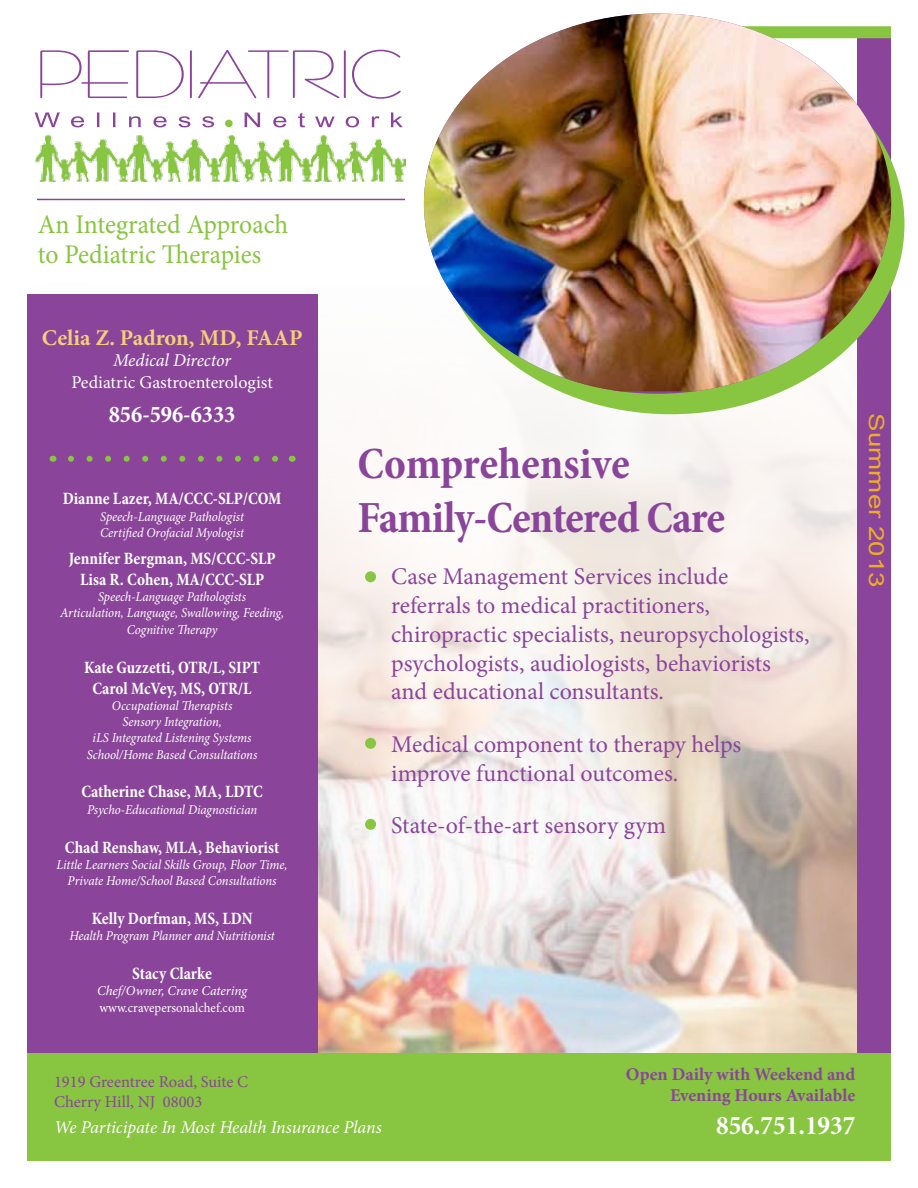
<style>
.page{position:relative;width:918px;height:1188px;background:#fff}
.page>*{position:absolute;margin:0;border:0;box-sizing:border-box;transform-origin:0 0}
.t1{font:700 condensed 45px/54px "Minion Pro";letter-spacing:-.01em;color:#8a459a}
.t2{font:27px/30px "Minion Pro";color:#88c540;scale:.95 1}
.t3{font:700 condensed 27px "Minion Pro";color:#fff}
.t4{font:24px/28.8px "Minion Pro";color:#8a459a}
.t5{font:700 condensed 24px "Minion Pro";color:#fff}
.t6{font:700 22.5px "Minion Pro";color:#f4ce79}
.t7{font:20.85px "Arial";color:#eeae22;scale:1.33 1}
.t8{font:italic 18px "Minion Pro";letter-spacing:-.01em;color:#fff}
.t9{font:700 18px/21.6px "Minion Pro";color:#8a459a;text-align:right}
.t10{font:18px "Minion Pro";color:#fff}
.t11{font:700 condensed 17.4px/21px "Minion Pro";color:#fff;text-align:center;scale:.95 1}
.t12{font:16.5px/19.6px "Minion Pro";color:#8a459a}
.t13{font:italic 13.5px/16.2px "Minion Pro";letter-spacing:-.005em;color:#fff;text-align:center;scale:.95 1}
.t14{font:13.5px "Minion Pro";color:#fff;scale:.95 1}
.t15{font:italic 13.5px "Minion Pro";letter-spacing:-.005em;color:#fff}
</style>
<div class="page">
<img style="left:317px;top:294px;width:541px;height:759px">
<div style="left:858px;top:39px;width:33px;height:1114px;background:#8a459a"></div>
<div style="left:27px;top:294px;width:290px;height:859px;background:#8a459a"></div>
<svg style="left:71px;top:456px;width:207px;height:6px"></svg>
<hr style="left:37px;top:199px;width:368px;height:1px;background:#8a459a">
<div style="left:437px;top:34px;width:468px;height:380px;background:#88c540;border-radius:50%"></div>
<img style="left:424px;top:14px;width:467px;height:377px">
<img style="left:35px;top:135px;width:371px;height:46px">
<svg style="left:35px;top:112px;width:368px;height:15px"></svg>
<svg style="left:40px;top:50px;width:361px;height:49px"></svg>
<div style="left:225px;top:120px;width:8px;height:7px;background:#88c540;border-radius:50%"></div>
<div style="left:27px;top:1053px;width:864px;height:108px;background:#88c540"></div>
<div style="left:365px;top:571px;width:11px;height:11px;background:#88c540;border-radius:50%"></div>
<div style="left:365px;top:738px;width:11px;height:11px;background:#88c540;border-radius:50%"></div>
<div style="left:365px;top:819px;width:11px;height:11px;background:#88c540;border-radius:50%"></div>
<h2 class="t2" style="left:38px;top:210px;width:265px">An Integrated Approach to Pediatric Therapies</h2>
<h3 class="t6" style="left:42px;top:322px;width:262px">Celia Z. Padron, MD, FAAP</h3>
<h3 class="t8" style="left:113px;top:348px;width:120px">Medical Director</h3>
<h3 class="t10" style="left:71px;top:370px;width:203px">Pediatric Gastroenterologist</h3>
<h3 class="t5" style="left:109px;top:398px;width:128px">856-596-6333</h3>
<p class="t11" style="left:63px;top:488px;width:232px">Dianne Lazer, MA/CCC-SLP/COM</p>
<p class="t13" style="left:100px;top:508px;width:153px;text-align:left">Speech-Language Pathologist<br>Certified Orofacial Myologist</p>
<p class="t11" style="left:69px;top:548px;width:219px">Jennifer Bergman, MS/CCC-SLP<br>Lisa R. Cohen, MA/CCC-SLP</p>
<p class="t13" style="left:60px;top:588px;width:237px">Speech-Language Pathologists<br>Articulation, Language, Swallowing, Feeding,<br>Cognitive Therapy</p>
<p class="t11" style="left:84px;top:657px;width:187px">Kate Guzzetti, OTR/L, SIPT<br>Carol McVey, MS, OTR/L</p>
<p class="t13" style="left:87px;top:698px;width:181px">Occupational Therapists<br>Sensory Integration,<br>iLS Integrated Listening Systems<br>School/Home Based Consultations</p>
<p class="t11" style="left:81px;top:781px;width:192px">Catherine Chase, MA, LDTC</p>
<p class="t13" style="left:87px;top:801px;width:181px">Psycho-Educational Diagnostician</p>
<p class="t11" style="left:65px;top:837px;width:227px">Chad Renshaw, MLA, Behaviorist</p>
<p class="t13" style="left:57px;top:856px;width:245px">Little Learners Social Skills Group, Floor Time,<br>Private Home/School Based Consultations</p>
<p class="t11" style="left:92px;top:908px;width:171px">Kelly Dorfman, MS, LDN</p>
<p class="t13" style="left:69px;top:928px;width:218px">Health Program Planner and Nutritionist</p>
<p class="t11" style="left:132px;top:963px;width:85px">Stacy Clarke</p>
<p class="t15" style="left:97px;top:982px;width:151px">Chef/Owner, Crave Catering</p>
<p class="t14" style="left:99px;top:998px;width:155px">www.cravepersonalchef.com</p>
<h1 class="t1" style="left:358px;top:436px;width:369px">Comprehensive<br>Family-Centered Care</h1>
<h3 class="t4" style="left:391px;top:562px;width:420px">Case Management Services include referrals to medical practitioners, chiropractic specialists, neuropsychologists, psychologists, audiologists, behaviorists and educational consultants.</h3>
<h3 class="t4" style="left:391px;top:730px;width:352px">Medical component to therapy helps improve functional outcomes.</h3>
<h3 class="t4" style="left:391px;top:811px;width:276px">State-of-the-art sensory gym</h3>
<h3 class="t7" style="left:890px;top:413px;width:132px;rotate:90deg">Summer 2013</h3>
<p class="t12" style="left:54px;top:1072px;width:196px">1919 Greentree Road, Suite C<br>Cherry Hill, NJ 08003</p>
<h3 class="t9" style="left:626px;top:1063px;width:231px">Open Daily with Weekend and<br>Evening Hours Available</h3>
<h2 class="t3" style="left:716px;top:1106px;width:141px">856.751.1937</h2>
<h3 class="t8" style="left:54px;top:1114px;width:329px">We Participate In Most Health Insurance Plans</h3>
</div>
